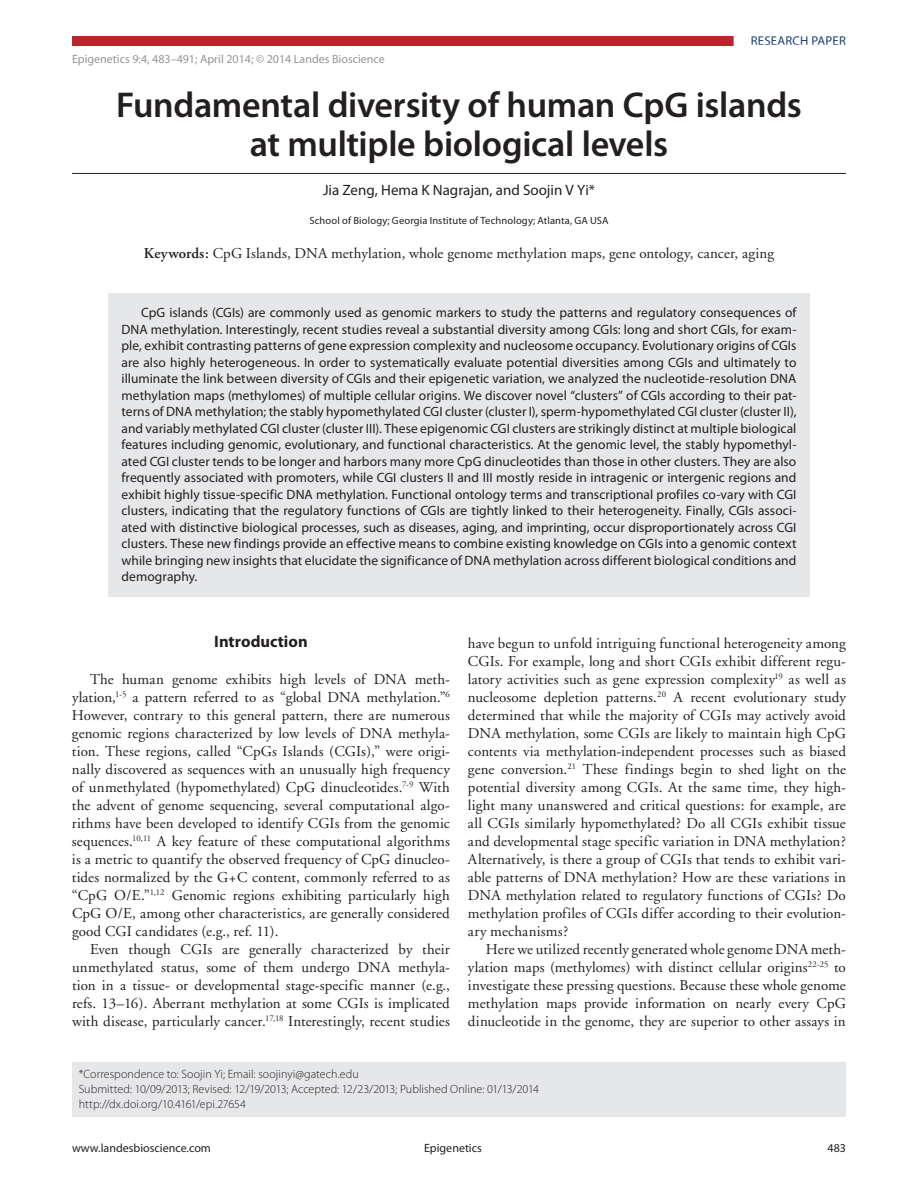
<style>
.page{position:relative;width:918px;height:1188px;background:#fff}
.page>*{position:absolute;margin:0;border:0;box-sizing:border-box;transform-origin:0 0}
.t1{font:600 36px/39px "Myriad Pro";letter-spacing:-.01em;color:#231f20;text-align:center}
.t2{font:700 16.5px "Myriad Pro";color:#231f20}
.t3{font:15px/18px "Adobe Garamond";letter-spacing:.005em;color:#231f20;text-align:justify}
.t4{font:15px "Myriad Pro";color:#231f20}
.t5{font:13.5px/16.5px "Myriad Pro";letter-spacing:.005em;color:#231f20;text-align:justify}
.t6{font:12.75px "Myriad Pro";letter-spacing:.02em;color:#193f7c}
.t7{font:300 12px/15px "Myriad Pro";color:#231f20}
.t8{font:12px "Myriad Pro";color:#939598}
.t9{font:12px "Myriad Pro";color:#231f20}
.t10{font:10.5px "Myriad Pro";letter-spacing:.015em;color:#231f20}
.s1{font-weight:600}
</style>
<div class="page">
<div style="left:72px;top:36px;width:774px;height:10px;background:#b7262b"></div>
<svg style="left:733px;top:36px;width:113px;height:10px"></svg>
<div style="left:72px;top:1062px;width:774px;height:55px;background:#e6e7e9"></div>
<hr style="left:72px;top:173px;width:774px;height:1px;background:#231f20">
<div style="left:108px;top:294px;width:702px;height:303px;background:#e6e7e9"></div>
<p class="t8" style="left:72px;top:52px;width:314px">Epigenetics 9:4, 483–491; April 2014; © 2014 Landes Bioscience</p>
<p class="t6" style="left:751px;top:33px;width:94px">Research Paper</p>
<h1 class="t1" style="left:116px;top:85px;width:687px">Fundamental diversity of human CpG islands at multiple biological levels</h1>
<p class="t4" style="left:323px;top:181px;width:273px">Jia Zeng, Hema K Nagrajan, and Soojin V Yi*</p>
<p class="t10" style="left:310px;top:214px;width:294px">School of Biology; Georgia Institute of Technology; Atlanta, GA USA</p>
<p class="t3" style="left:144px;top:244px;width:632px"><span class="s1">Keywords:</span> CpG Islands, DNA methylation, whole genome methylation maps, gene ontology, cancer, aging</p>
<p class="t5" style="left:122px;top:304px;width:677px;text-indent:19px">CpG islands (CGIs) are commonly used as genomic markers to study the patterns and regulatory consequences of DNA methylation. Interestingly, recent studies reveal a substantial diversity among CGIs: long and short CGIs, for exam&shy;ple, exhibit contrasting patterns of gene expression complexity and nucleosome occupancy. Evolutionary origins of CGIs are also highly heterogeneous. In order to systematically evaluate potential diversities among CGIs and ultimately to illuminate the link between diversity of CGIs and their epigenetic variation, we analyzed the nucleotide-resolution DNA methylation maps (methylomes) of multiple cellular origins. We discover novel “clusters” of CGIs according to their pat&shy;terns of DNA methylation; the stably hypomethylated CGI cluster (cluster I), sperm-hypomethylated CGI cluster (cluster II), and variably methylated CGI cluster (cluster III). These epigenomic CGI clusters are strikingly distinct at multiple biological features including genomic, evolutionary, and functional characteristics. At the genomic level, the stably hypomethyl&shy;ated CGI cluster tends to be longer and harbors many more CpG dinucleotides than those in other clusters. They are also frequently associated with promoters, while CGI clusters II and III mostly reside in intragenic or intergenic regions and exhibit highly tissue-specific DNA methylation. Functional ontology terms and transcriptional profiles co-vary with CGI clusters, indicating that the regulatory functions of CGIs are tightly linked to their heterogeneity. Finally, CGIs associ&shy;ated with distinctive biological processes, such as diseases, aging, and imprinting, occur disproportionately across CGI clusters. These new findings provide an effective means to combine existing knowledge on CGIs into a genomic context while bringing new insights that elucidate the significance of DNA methylation across different biological conditions and demography.</p>
<p class="t2" style="left:214px;top:631px;width:95px">Introduction</p>
<p class="t3" style="left:72px;top:671px;width:379px;text-indent:18px">The human genome exhibits high levels of DNA meth&shy;ylation,<sup>1-5</sup> a pattern referred to as “global DNA methylation.”<sup>6<br></sup>However, contrary to this general pattern, there are numerous genomic regions characterized by low levels of DNA methyla&shy;tion. These regions, called “CpGs Islands (CGIs),” were origi&shy;nally discovered as sequences with an unusually high frequency of unmethylated (hypomethylated) CpG dinucleotides.<sup>7-9</sup> With the advent of genome sequencing, several computational algo&shy;rithms have been developed to identify CGIs from the genomic sequences.<sup>10,11</sup> A key feature of these computational algorithms is a metric to quantify the observed frequency of CpG dinucleo&shy;tides normalized by the G+C content, commonly referred to as “CpG O/E.”<sup>1,12</sup> Genomic regions exhibiting particularly high CpG O/E, among other characteristics, are generally considered good CGI candidates (e.g., ref. 11).</p>
<p class="t3" style="left:72px;top:941px;width:380px;text-indent:18px">Even though CGIs are generally characterized by their unmethylated status, some of them undergo DNA methyla&shy;tion in a tissue- or developmental stage-specific manner (e.g., refs. 13–16). Aberrant methylation at some CGIs is implicated with disease, particularly cancer.<sup>17,18</sup> Interestingly, recent studies</p>
<p class="t3" style="left:468px;top:635px;width:380px">have begun to unfold intriguing functional heterogeneity among CGIs. For example, long and short CGIs exhibit different regu&shy;latory activities such as gene expression complexity<sup>19</sup> as well as nucleosome depletion patterns.<sup>20</sup> A recent evolutionary study determined that while the majority of CGIs may actively avoid DNA methylation, some CGIs are likely to maintain high CpG contents via methylation-independent processes such as biased gene conversion.<sup>21</sup> These findings begin to shed light on the potential diversity among CGIs. At the same time, they high&shy;light many unanswered and critical questions: for example, are all CGIs similarly hypomethylated? Do all CGIs exhibit tissue and developmental stage specific variation in DNA methylation?<br>Alternatively, is there a group of CGIs that tends to exhibit vari&shy;able patterns of DNA methylation? How are these variations in DNA methylation related to regulatory functions of CGIs? Do methylation profiles of CGIs differ according to their evolution&shy;ary mechanisms?</p>
<p class="t3" style="left:468px;top:941px;width:379px;text-indent:18px">Here we utilized recently generated whole genome DNA meth&shy;ylation maps (methylomes) with distinct cellular origins<sup>22-25</sup> to investigate these pressing questions. Because these whole genome methylation maps provide information on nearly every CpG dinucleotide in the genome, they are superior to other assays in</p>
<p class="t7" style="left:79px;top:1066px;width:462px">*Correspondence to: Soojin Yi; Email: soojinyi@gatech.edu<br>Submitted: 10/09/2013; Revised: 12/19/2013; Accepted: 12/23/2013; Published Online: 01/13/2014 http://dx.doi.org/10.4161/epi.27654</p>
<p class="t9" style="left:72px;top:1141px;width:250px">www.landesbioscience.com E</p>
<p class="t9" style="left:430px;top:1141px;width:53px">pigenetics</p>
<p class="t9" style="left:828px;top:1141px;width:20px">483</p>
</div>
